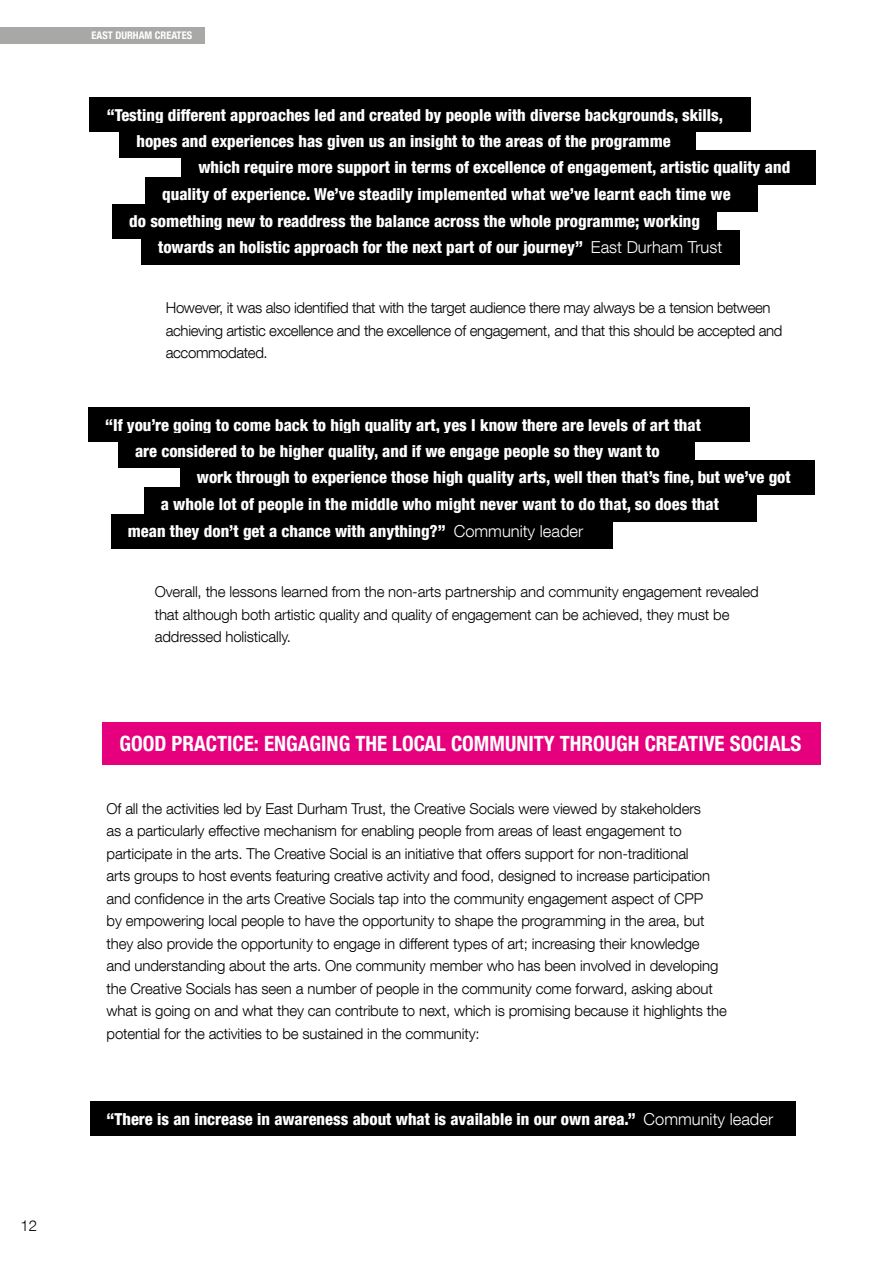
<style>
.page{position:relative;width:893px;height:1263px;background:#fff}
.page>*{position:absolute;margin:0;border:0;box-sizing:border-box;transform-origin:0 0}
.t1{font:700 condensed 21px "Helvetica Neue LT Com";color:#fff}
.t2{font:800 condensed 16.5px/26.1px "Helvetica Neue LT Com";color:#fff}
.t3{font:300 15px/22.5px "Helvetica Neue LT Com";letter-spacing:-.01em;color:#000}
.t4{font:700 condensed 10.5px "Helvetica Neue LT Com";color:#fff}
.s1{font-weight:300;font-stretch:normal}
</style>
<div class="page">
<div style="left:0;top:27px;width:205px;height:17px;background:#a8a8a7"></div>
<div style="left:102px;top:722px;width:719px;height:43px;background:#e6007d"></div>
<div style="left:90px;top:1102px;width:705px;height:34px;background:#000"></div>
<div style="left:88px;top:408px;width:661px;height:34px;background:#000"></div>
<div style="left:118px;top:434px;width:576px;height:34px;background:#000"></div>
<div style="left:180px;top:460px;width:634px;height:35px;background:#000"></div>
<div style="left:144px;top:487px;width:612px;height:34px;background:#000"></div>
<div style="left:111px;top:514px;width:501px;height:34px;background:#000"></div>
<div style="left:90px;top:98px;width:661px;height:34px;background:#000"></div>
<div style="left:119px;top:124px;width:577px;height:34px;background:#000"></div>
<div style="left:181px;top:151px;width:635px;height:34px;background:#000"></div>
<div style="left:145px;top:177px;width:613px;height:34px;background:#000"></div>
<div style="left:112px;top:204px;width:605px;height:34px;background:#000"></div>
<div style="left:141px;top:230px;width:598px;height:34px;background:#000"></div>
<p class="t3" style="left:21px;top:1214px;width:18px">12</p>
<p class="t4" style="left:91px;top:29px;width:102px">EAST DURHAM CREATES</p>
<p class="t2" style="left:136px;top:102px;width:588px;text-indent:-30px">“Testing different approaches led and created by people with diverse backgrounds, skills, hopes and experiences has given us an insight to the areas of the programme</p>
<p class="t2" style="left:198px;top:154px;width:593px">which require more support in terms of excellence of engagement, artistic quality and</p>
<p class="t2" style="left:162px;top:181px;width:570px">quality of experience. We’ve steadily implemented what we’ve learnt each time we</p>
<p class="t2" style="left:129px;top:208px;width:572px">do something new to readdress the balance across the whole programme; working</p>
<p class="t2" style="left:158px;top:234px;width:566px">towards an holistic approach for the next part of our journey” <span class="s1">East Durham Trust</span></p>
<p class="t3" style="left:166px;top:297px;width:618px">However, it was also identified that with the target audience there may always be a tension between achieving artistic excellence and the excellence of engagement, and that this should be accepted and accommodated.</p>
<p class="t2" style="left:135px;top:411px;width:567px;text-indent:-30px">“If you’re going to come back to high quality art, yes I know there are levels of art that are considered to be higher quality, and if we engage people so they want to</p>
<p class="t2" style="left:197px;top:464px;width:595px">work through to experience those high quality arts, well then that’s fine, but we’ve got</p>
<p class="t2" style="left:161px;top:491px;width:560px">a whole lot of people in the middle who might never want to do that, so does that</p>
<p class="t2" style="left:128px;top:518px;width:457px">mean they don’t get a chance with anything?” <span class="s1">Community leader</span></p>
<p class="t3" style="left:155px;top:580px;width:605px">Overall, the lessons learned from the non-arts partnership and community engagement revealed that although both artistic quality and quality of engagement can be achieved, they must be addressed holistically.</p>
<h1 class="t1" style="left:119px;top:731px;width:683px">GOOD PRACTICE: ENGAGING THE LOCAL COMMUNITY THROUGH CREATIVE SOCIALS</h1>
<p class="t3" style="left:107px;top:797px;width:622px">Of all the activities led by East Durham Trust, the Creative Socials were viewed by stakeholders<br>as a particularly effective mechanism for enabling people from areas of least engagement to participate in the arts. The Creative Social is an initiative that offers support for non-traditional<br>arts groups to host events featuring creative activity and food, designed to increase participation and confidence in the arts Creative Socials tap into the community engagement aspect of CPP<br>by empowering local people to have the opportunity to shape the programming in the area, but they also provide the opportunity to engage in different types of art; increasing their knowledge and understanding about the arts. One community member who has been involved in developing the Creative Socials has seen a number of people in the community come forward, asking about what is going on and what they can contribute to next, which is promising because it highlights the potential for the activities to be sustained in the community:</p>
<p class="t2" style="left:107px;top:1105px;width:668px">“There is an increase in awareness about what is available in our own area.” <span class="s1">Community leader</span></p>
</div>
